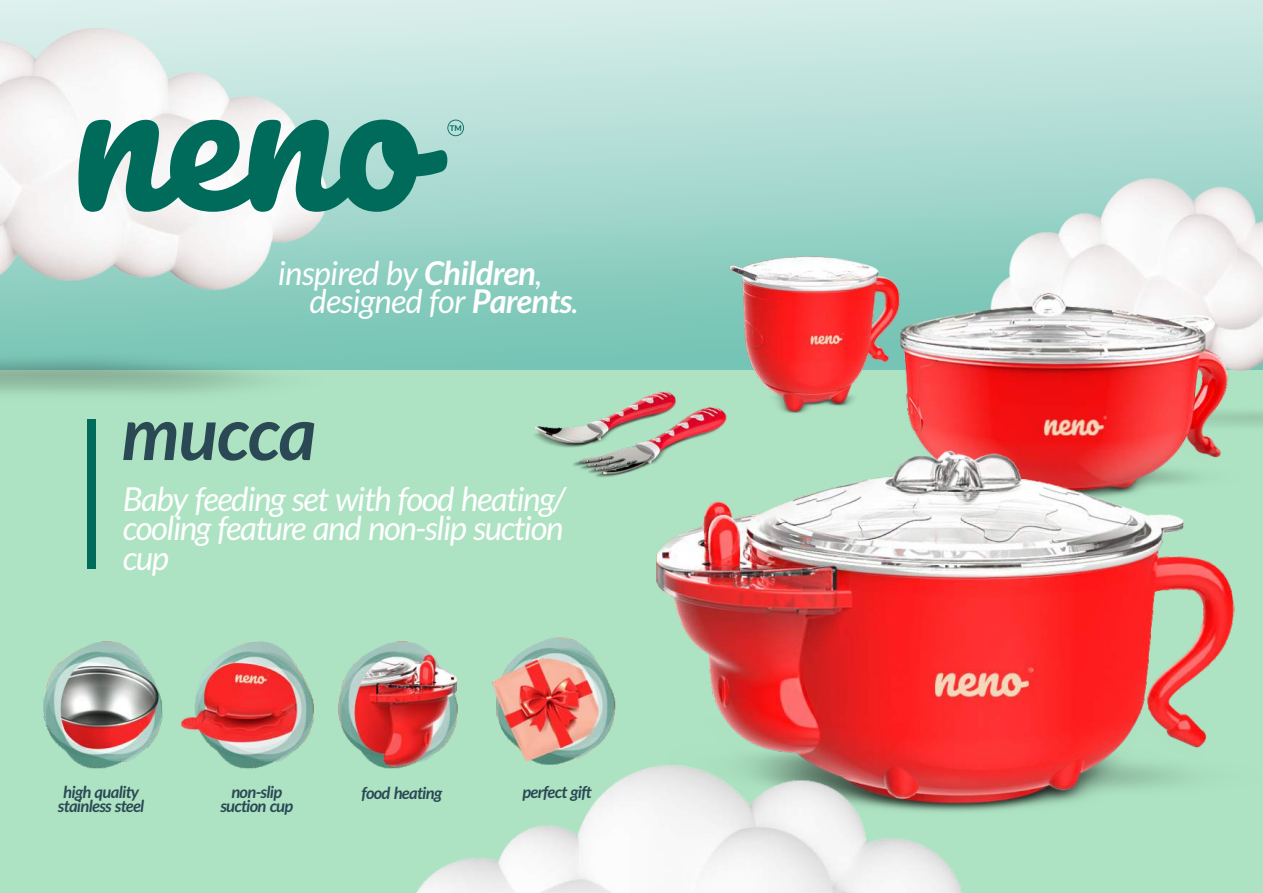
<style>
.page{position:relative;width:1263px;height:893px;background:#ade3c2}
.page>*{position:absolute;margin:0;border:0;box-sizing:border-box;transform-origin:0 0}
.t1{font:italic 700 73.2px "Lato";letter-spacing:-.015em;color:#2b4955}
.t2{font:italic 33px/29.7px "Lato";letter-spacing:-.04em;color:#fff;text-align:justify}
.t3{font:italic 32.7px/28.2px "Lato";letter-spacing:-.02em;color:#fefefe}
.t4{font:italic 700 16.5px/13.8px "Lato";letter-spacing:-.04em;color:#2b4955;text-align:center}
.t5{font:700 7.8px "Lato";color:#006a5b}
.s1{font-weight:700}
</style>
<div class="page">
<div style="left:0;top:1px;width:1263px;height:369px;background:linear-gradient(to bottom,#d7edea,#73c3b3)"></div>
<img style="left:959px;top:178px;width:304px;height:192px">
<img style="left:0;top:24px;width:346px;height:283px">
<img style="left:0;top:340px;width:368px;height:189px">
<svg style="left:78px;top:120px;width:386px;height:92px;background:#509a8f"></svg>
<div style="left:88px;top:419px;width:8px;height:150px;background:#006a5b"></div>
<img style="left:710px;top:243px;width:208px;height:171px">
<img style="left:534px;top:378px;width:208px;height:99px">
<img style="left:872px;top:279px;width:390px;height:149px">
<img style="left:632px;top:428px;width:603px;height:320px">
<img style="left:43px;top:637px;width:569px;height:132px">
<img style="left:285px;top:689px;width:911px;height:204px">
<p class="t5" style="left:450px;top:124px;width:14px">TM</p>
<h3 class="t3" style="left:309px;top:261px;width:271px;text-indent:-32px">inspired by <span class="s1">Children</span>, designed for <span class="s1">Parents</span>.</h3>
<h1 class="t1" style="left:121px;top:401px;width:196px">mucca</h1>
<h2 class="t2" style="left:123px;top:486px;width:444px">Baby feeding set with food heating/ cooling feature and non-slip suction cup</h2>
<p class="t4" style="left:58px;top:786px;width:88px">high quality stainless steel</p>
<p class="t4" style="left:220px;top:786px;width:74px">non-slip suction cup</p>
<p class="t4" style="left:361px;top:787px;width:82px">food heating</p>
<p class="t4" style="left:522px;top:786px;width:71px">perfect gift</p>
</div>
